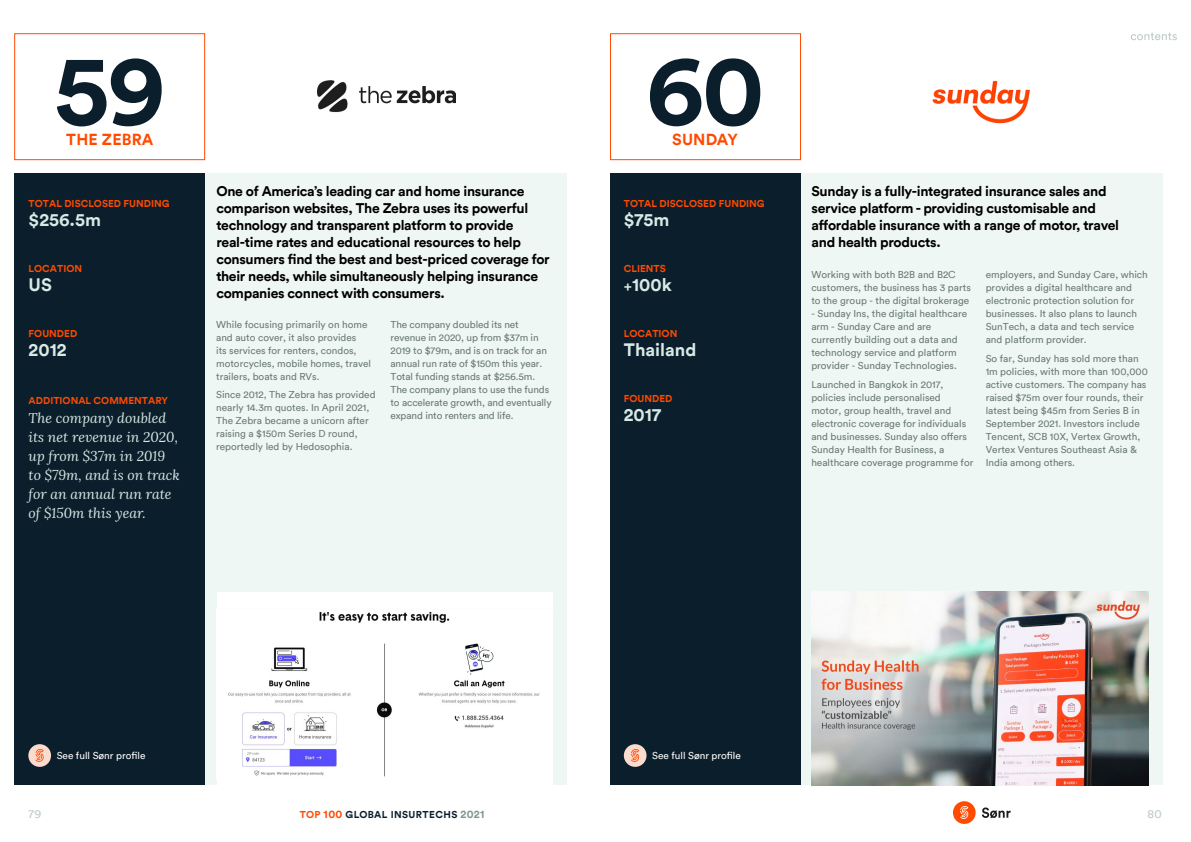
<style>
.page{position:relative;width:1191px;height:842px;background:#fff}
.page>*{position:absolute;margin:0;border:0;box-sizing:border-box;transform-origin:0 0}
.t1{font:700 100px "Circular";color:#0b1e2b}
.t2{font:700 18px "Circular";color:#d7eae6}
.t3{font:700 16px "Circular";letter-spacing:.01em;color:#ff4a00}
.t4{font:700 14px/17px "Circular";letter-spacing:-.02em;color:#000}
.t5{font:italic 14px/19px "Lora";color:#d7eae6}
.t6{font:12px "Circular";color:#bdccc9}
.t7{font:10px/13px "Circular";color:#6a7a75}
.t8{font:700 10px "Circular";color:#ff4a00}
.t9{font:10px "Circular";color:#fff}
.t10{font:700 10px "Circular";letter-spacing:.04em;color:#0b1e2b}
.s1{font-size:14px}
.s2{color:#ff4a00}
.s3{font-size:11px;color:#ff4a00}
.s4{font-size:11px;color:#829690}
</style>
<div class="page">
<div style="left:204px;top:173px;width:363px;height:612px;background:#eff7f5"></div>
<div style="left:800px;top:173px;width:363px;height:612px;background:#eff7f5"></div>
<div style="left:14px;top:33px;width:191px;height:127px;border:1px solid #ff4a00"></div>
<div style="left:610px;top:33px;width:191px;height:127px;border:1px solid #ff4a00"></div>
<div style="left:14px;top:173px;width:190px;height:612px;background:#0b1e2b"></div>
<div style="left:610px;top:173px;width:190px;height:612px;background:#0b1e2b"></div>
<svg style="left:982px;top:807px;width:28px;height:11px"></svg>
<div style="left:953px;top:801px;width:22px;height:23px;background:#ff4a00;border-radius:50%"></div>
<svg style="left:960px;top:806px;width:8px;height:13px"></svg>
<img style="left:317px;top:80px;width:138px;height:33px">
<div style="left:217px;top:592px;width:335px;height:193px;background:#fff"></div>
<img style="left:228px;top:611px;width:312px;height:166px">
<img style="left:932px;top:80px;width:98px;height:44px">
<img style="left:811px;top:592px;width:337px;height:193px">
<div style="left:28px;top:744px;width:23px;height:23px;background:#fadccf;border-radius:50%"></div>
<svg style="left:35px;top:749px;width:9px;height:13px"></svg>
<div style="left:624px;top:744px;width:22px;height:23px;background:#fadccf;border-radius:50%"></div>
<svg style="left:631px;top:749px;width:8px;height:13px"></svg>
<svg style="left:1130px;top:32px;width:46px;height:8px"></svg>
<h1 class="t1" style="left:54px;top:21px;width:113px">59</h1>
<h3 class="t3" style="left:66px;top:128px;width:89px">THE ZEBRA</h3>
<p class="t8" style="left:29px;top:197px;width:142px">TOTAL DISCLOSED FUNDING</p>
<h2 class="t2" style="left:29px;top:207px;width:74px">$256.5m</h2>
<p class="t8" style="left:29px;top:262px;width:55px">LOCATION</p>
<h2 class="t2" style="left:29px;top:272px;width:25px">US</h2>
<p class="t8" style="left:29px;top:327px;width:50px">FOUNDED</p>
<h2 class="t2" style="left:29px;top:337px;width:39px">2012</h2>
<p class="t8" style="left:29px;top:394px;width:141px">ADDITIONAL COMMENTARY</p>
<h3 class="t5" style="left:29px;top:408px;width:153px">The company doubled its net revenue in 2020, up from $37m in 2019 to $79m, and is on track for an annual run rate of $150m this year.</h3>
<p class="t4" style="left:216px;top:182px;width:335px">One of America’s leading car and home insurance comparison websites, The Zebra uses its powerful technology and transparent platform to provide real-time rates and educational resources to help consumers find the best and best-priced coverage for their needs, while simultaneously helping insurance companies connect with consumers.</p>
<p class="t7" style="left:216px;top:317px;width:156px">While focusing primarily on home and auto cover, it also provides<br>its services for renters, condos, motorcycles, mobile homes, travel trailers, boats and RVs.</p>
<p class="t7" style="left:216px;top:388px;width:161px">Since 2012, The Zebra has provided nearly 14.3m quotes. In April 2021,<br>The Zebra became a unicorn after raising a $150m Series D round, reportedly led by Hedosophia.</p>
<p class="t7" style="left:390px;top:317px;width:163px">The company doubled its net revenue in 2020, up from $37m in<br>2019 to $79m, and is on track for an annual run rate of $150m this year.<br>Total funding stands at $256.5m.<br>The company plans to use the funds to accelerate growth, and eventually expand into renters and life.</p>
<h1 class="t1" style="left:646px;top:21px;width:120px">60</h1>
<h3 class="t3" style="left:672px;top:128px;width:67px">SUNDAY</h3>
<p class="t8" style="left:624px;top:197px;width:142px">TOTAL DISCLOSED FUNDING</p>
<h2 class="t2" style="left:624px;top:207px;width:47px">$75m</h2>
<p class="t8" style="left:624px;top:262px;width:43px">CLIENTS</p>
<h2 class="t2" style="left:624px;top:272px;width:49px"><span class="s1">+</span>100k</h2>
<p class="t8" style="left:624px;top:327px;width:55px">LOCATION</p>
<h2 class="t2" style="left:624px;top:337px;width:74px">Thailand</h2>
<p class="t8" style="left:624px;top:392px;width:50px">FOUNDED</p>
<h2 class="t2" style="left:624px;top:402px;width:39px">2017</h2>
<h3 class="t4" style="left:811px;top:182px;width:309px">Sunday is a fully-integrated insurance sales and service platform - providing customisable and affordable insurance with a range of motor, travel and health products.</h3>
<p class="t7" style="left:811px;top:268px;width:161px">Working with both B2B and B2C customers, the business has 3 parts to the group - the digital brokerage</p>
<p class="t7" style="left:811px;top:307px;width:157px">- Sunday Ins, the digital healthcare arm - Sunday Care and are currently building out a data and technology service and platform provider - Sunday Technologies.</p>
<p class="t7" style="left:811px;top:377px;width:164px">Launched in Bangkok in 2017, policies include personalised motor, group health, travel and electronic coverage for individuals and businesses. Sunday also offers<br>Sunday Health for Business, a healthcare coverage programme for</p>
<p class="t7" style="left:985px;top:268px;width:163px">employers, and Sunday Care, which provides a digital healthcare and electronic protection solution for businesses. It also plans to launch<br>SunTech, a data and tech service and platform provider.</p>
<p class="t7" style="left:985px;top:351px;width:164px">So far, Sunday has sold more than<br>1m policies, with more than 100,000 active customers. The company has raised $75m over four rounds, their latest being $45m from Series B in<br>September 2021. Investors include<br>Tencent, SCB 10X, Vertex Growth,<br>Vertex Ventures Southeast Asia &amp;<br>India among others.</p>
<p class="t9" style="left:57px;top:749px;width:90px">See full Sønr profile</p>
<p class="t9" style="left:652px;top:749px;width:90px">See full Sønr profile</p>
<p class="t6" style="left:28px;top:805px;width:15px">79</p>
<p class="t10" style="left:300px;top:807px;width:186px"><span class="s2">TOP</span> <span class="s3">100</span> GLOBAL INSURTECHS <span class="s4">2021</span></p>
<p class="t6" style="left:1147px;top:805px;width:16px">80</p>
</div>
